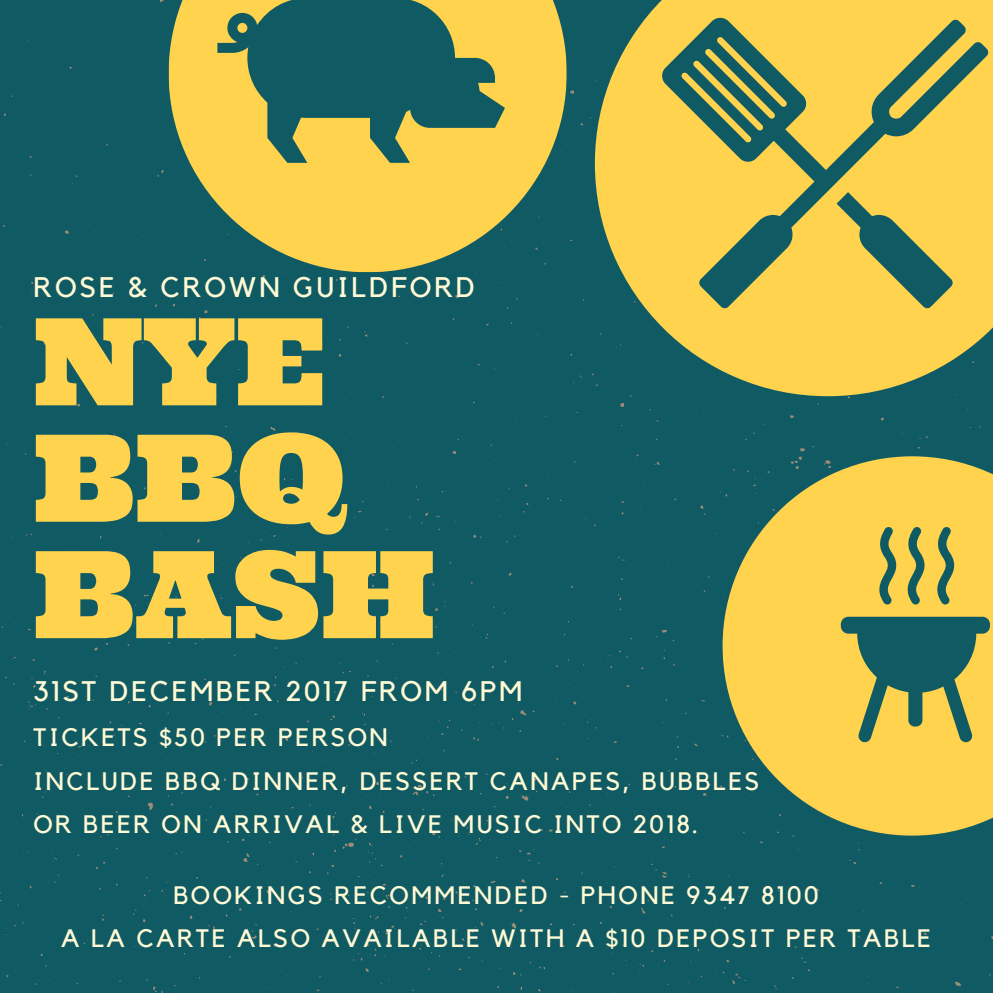
<style>
.page{position:relative;width:993px;height:993px;background:#fff}
.page>*{position:absolute;margin:0;border:0;box-sizing:border-box;transform-origin:0 0}
.t1{font:120.75px/116.2px "Ultra";color:#ffd34e}
.t2{font:28.25px "Kollektif";letter-spacing:.1em;color:#fffad5}
.t3{font:25.25px/43.2px "Kollektif";letter-spacing:.1em;color:#fffad5}
</style>
<div class="page">
<div style="left:0;top:0;width:992px;height:992px;background:#105b63"></div>
<svg style="left:594px;top:0;width:398px;height:396px;background:#b8af54"></svg>
<svg style="left:662px;top:17px;width:326px;height:291px;background:#bfb353"></svg>
<svg style="left:168px;top:0;width:398px;height:272px;background:#b9b054"></svg>
<svg style="left:217px;top:0;width:288px;height:163px;background:#6c895a"></svg>
<svg style="left:722px;top:456px;width:270px;height:379px;background:#cdb952"></svg>
<svg style="left:840px;top:616px;width:149px;height:126px;background:#7f9359"></svg>
<svg style="left:906px;top:526px;width:21px;height:78px;background:#9ba156"></svg>
<svg style="left:877px;top:526px;width:22px;height:78px;background:#a0a356"></svg>
<svg style="left:935px;top:526px;width:22px;height:78px;background:#a0a356"></svg>
<p class="t2" style="left:33px;top:274px;width:443px">ROSE &amp; CROWN GUILDFORD</p>
<h1 class="t1" style="left:33px;top:302px;width:403px">NYE<br>BBQ<br>BASH</h1>
<p class="t2" style="left:33px;top:677px;width:490px">31ST DECEMBER 2017 FROM 6PM</p>
<p class="t3" style="left:33px;top:716px;width:727px">TICKETS $50 PER PERSON<br>INCLUDE BBQ DINNER, DESSERT CANAPES, BUBBLES<br>OR BEER ON ARRIVAL &amp; LIVE MUSIC INTO 2018.</p>
<p class="t3" style="left:61px;top:874px;width:871px;text-align:center">BOOKINGS RECOMMENDED - PHONE 9347 8100<br>A LA CARTE ALSO AVAILABLE WITH A $10 DEPOSIT PER TABLE</p>
</div>
